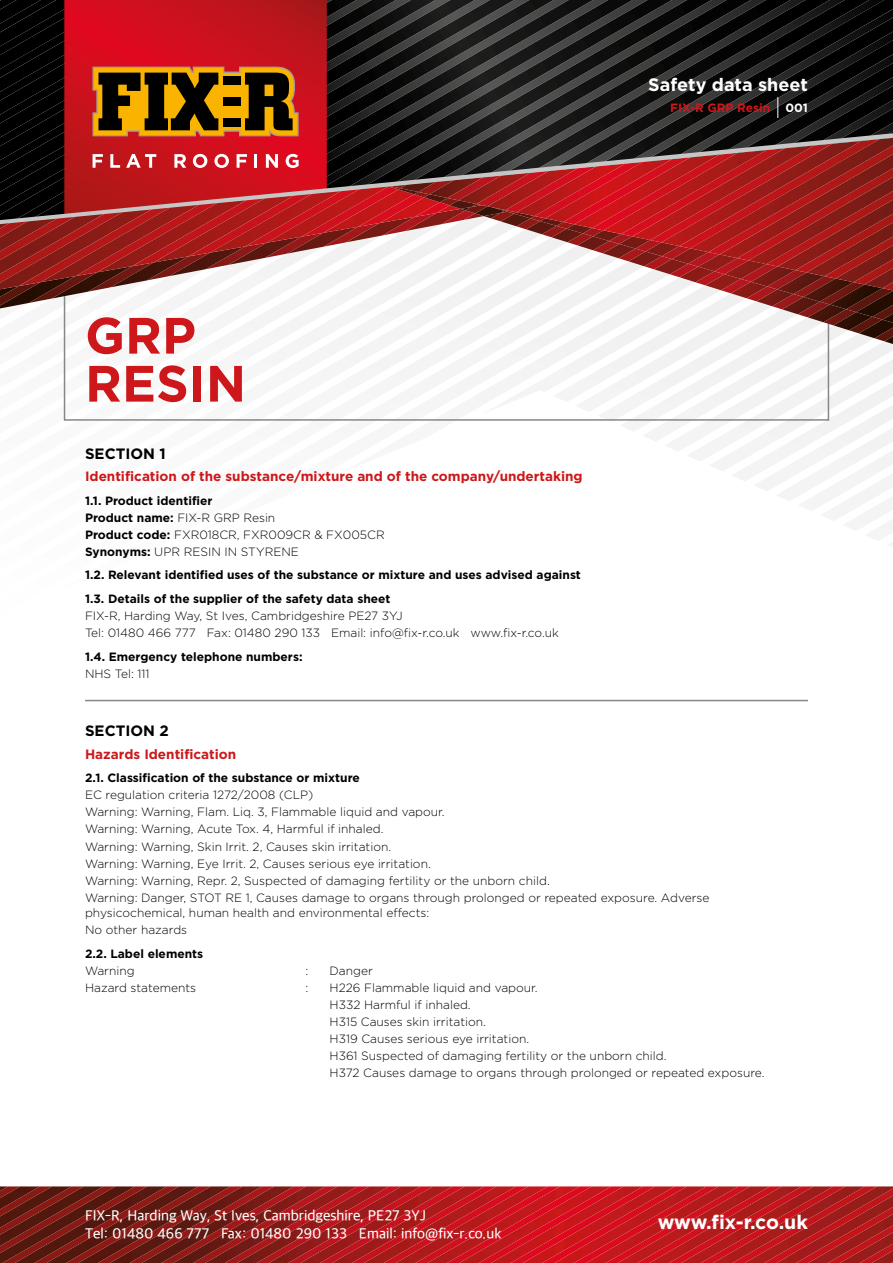
<style>
.page{position:relative;width:893px;height:1263px;background:#fff}
.page>*{position:absolute;margin:0;border:0;box-sizing:border-box;transform-origin:0 0}
.t1{font:700 51px/48px "Gotham";color:#cd171a}
.t2{font:700 19.5px "Gotham";letter-spacing:-.005em;color:#fff}
.t3{font:700 18px "Gotham";color:#fff}
.t4{font:500 15px/18px "Apple SD Gothic Neo";color:#fff}
.t5{font:700 15px "Gotham";color:#000}
.t6{font:700 13.5px "Gotham";color:#cd171a}
.t7{font:300 12px/17.1px "Gotham";color:#000}
.t8{font:700 12px/23.5px "Gotham";color:#000}
.t9{font:700 12px "Gotham";color:#cd171a}
.t10{font:700 12px "Gotham";color:#fff}
.s1{font-weight:700}
</style>
<div class="page">
<img style="left:0;top:1186px;width:893px;height:77px">
<img style="left:852px;top:0;width:39px;height:133px">
<svg style="left:778px;top:491px;width:115px;height:20px"></svg>
<img style="left:812px;top:0;width:40px;height:133px">
<svg style="left:733px;top:472px;width:160px;height:19px"></svg>
<img style="left:773px;top:0;width:39px;height:133px">
<img style="left:733px;top:0;width:40px;height:133px">
<img style="left:694px;top:0;width:39px;height:133px">
<img style="left:655px;top:0;width:39px;height:133px">
<svg style="left:621px;top:270px;width:272px;height:202px"></svg>
<img style="left:830px;top:225px;width:63px;height:45px">
<img style="left:615px;top:0;width:40px;height:133px">
<img style="left:576px;top:0;width:39px;height:133px">
<img style="left:0;top:292px;width:63px;height:17px">
<img style="left:536px;top:0;width:40px;height:133px">
<img style="left:0;top:292px;width:19px;height:12px">
<img style="left:0;top:281px;width:63px;height:11px">
<img style="left:497px;top:0;width:39px;height:133px">
<img style="left:0;top:225px;width:63px;height:56px">
<img style="left:457px;top:0;width:40px;height:133px">
<img style="left:0;top:225px;width:58px;height:34px">
<img style="left:418px;top:0;width:39px;height:133px">
<img style="left:0;top:225px;width:11px;height:11px">
<img style="left:378px;top:0;width:40px;height:133px">
<img style="left:339px;top:0;width:39px;height:133px">
<img style="left:327px;top:0;width:12px;height:133px">
<img style="left:0;top:99px;width:64px;height:23px">
<img style="left:0;top:77px;width:64px;height:22px">
<img style="left:0;top:54px;width:64px;height:23px">
<img style="left:0;top:0;width:64px;height:54px">
<img style="left:0;top:0;width:63px;height:31px">
<img style="left:0;top:0;width:23px;height:8px">
<svg style="left:64px;top:0;width:263px;height:133px;background:#ca101e"></svg>
<svg style="left:0;top:133px;width:893px;height:92px;background:#892124"></svg>
<svg style="left:92px;top:67px;width:207px;height:69px;background:#7c5609"></svg>
<div style="left:223px;top:76px;width:17px;height:9px;background:#000"></div>
<div style="left:223px;top:119px;width:17px;height:8px;background:#000"></div>
<div style="left:223px;top:97px;width:17px;height:9px;background:#000"></div>
<svg style="left:93px;top:154px;width:10px;height:14px"></svg>
<svg style="left:110px;top:154px;width:10px;height:14px"></svg>
<svg style="left:126px;top:154px;width:30px;height:14px"></svg>
<svg style="left:174px;top:154px;width:12px;height:14px"></svg>
<svg style="left:193px;top:154px;width:14px;height:14px"></svg>
<svg style="left:214px;top:154px;width:15px;height:14px"></svg>
<svg style="left:237px;top:154px;width:10px;height:14px"></svg>
<hr style="left:254px;top:154px;width:3px;height:14px;background:#fff">
<svg style="left:266px;top:154px;width:12px;height:14px"></svg>
<svg style="left:286px;top:154px;width:13px;height:14px"></svg>
<svg style="left:777px;top:97px;width:1px;height:21px"></svg>
<hr style="left:85px;top:700px;width:723px;height:1px;background:#878787">
<svg style="left:63px;top:216px;width:767px;height:205px"></svg>
<h3 class="t3" style="left:648px;top:74px;width:161px">Safety data sheet</h3>
<p class="t9" style="left:670px;top:101px;width:101px">FIX-R GRP Resin</p>
<p class="t10" style="left:785px;top:101px;width:24px">001</p>
<h1 class="t1" style="left:85px;top:310px;width:163px">GRP<br>RESIN</h1>
<p class="t5" style="left:85px;top:445px;width:82px">SECTION 1</p>
<p class="t6" style="left:85px;top:468px;width:499px">Identification of the substance/mixture and of the company/undertaking</p>
<p class="t7" style="left:85px;top:491px;width:301px"><span class="s1">1.1. Product identifier<br>Product name:</span> FIX-R GRP Resin<br><span class="s1">Product code:</span> FXR018CR, FXR009CR &amp; FX005CR<br><span class="s1">Synonyms:</span> UPR RESIN IN STYRENE</p>
<p class="t8" style="left:85px;top:563px;width:497px">1.2. Relevant identified uses of the substance or mixture and uses advised against<br>1.3. Details of the supplier of the safety data sheet</p>
<p class="t7" style="left:85px;top:607px;width:475px">FIX-R, Harding Way, St Ives, Cambridgeshire PE27 3YJ<br>Tel: 01480 466 777 Fax: 01480 290 133 Email: info@fix-r.co.uk www.fix-r.co.uk</p>
<p class="t8" style="left:85px;top:644px;width:219px">1.4. Emergency telephone numbers:</p>
<p class="t7" style="left:85px;top:665px;width:66px">NHS Tel: 111</p>
<p class="t5" style="left:85px;top:722px;width:85px">SECTION 2</p>
<p class="t6" style="left:85px;top:746px;width:153px">Hazards Identification</p>
<p class="t8" style="left:85px;top:766px;width:276px">2.1. Classification of the substance or mixture</p>
<p class="t7" style="left:85px;top:786px;width:626px">EC regulation criteria 1272/2008 (CLP)<br>Warning: Warning, Flam. Liq. 3, Flammable liquid and vapour.<br>Warning: Warning, Acute Tox. 4, Harmful if inhaled.<br>Warning: Warning, Skin Irrit. 2, Causes skin irritation.<br>Warning: Warning, Eye Irrit. 2, Causes serious eye irritation.<br>Warning: Warning, Repr. 2, Suspected of damaging fertility or the unborn child.<br>Warning: Danger, STOT RE 1, Causes damage to organs through prolonged or repeated exposure. Adverse</p>
<p class="t7" style="left:85px;top:904px;width:346px">physicochemical, human health and environmental effects:<br>No other hazards</p>
<p class="t8" style="left:85px;top:941px;width:120px">2.2. Label elements</p>
<p class="t7" style="left:85px;top:962px;width:51px">Warning</p>
<p class="t7" style="left:306px;top:962px;width:4px">:</p>
<p class="t7" style="left:330px;top:962px;width:45px">Danger</p>
<p class="t7" style="left:85px;top:979px;width:113px">Hazard statements</p>
<p class="t7" style="left:306px;top:979px;width:4px">:</p>
<p class="t7" style="left:330px;top:979px;width:436px">H226 Flammable liquid and vapour.<br>H332 Harmful if inhaled.<br>H315 Causes skin irritation.<br>H319 Causes serious eye irritation.<br>H361 Suspected of damaging fertility or the unborn child.<br>H372 Causes damage to organs through prolonged or repeated exposure.</p>
<p class="t4" style="left:85px;top:1208px;width:418px">FIX-R, Harding Way, St Ives, Cambridgeshire, PE27 3YJ<br>Tel: 01480 466 777 Fax: 01480 290 133 Email: info@fix-r.co.uk</p>
<h2 class="t2" style="left:658px;top:1211px;width:152px">www.fix-r.co.uk</h2>
</div>
